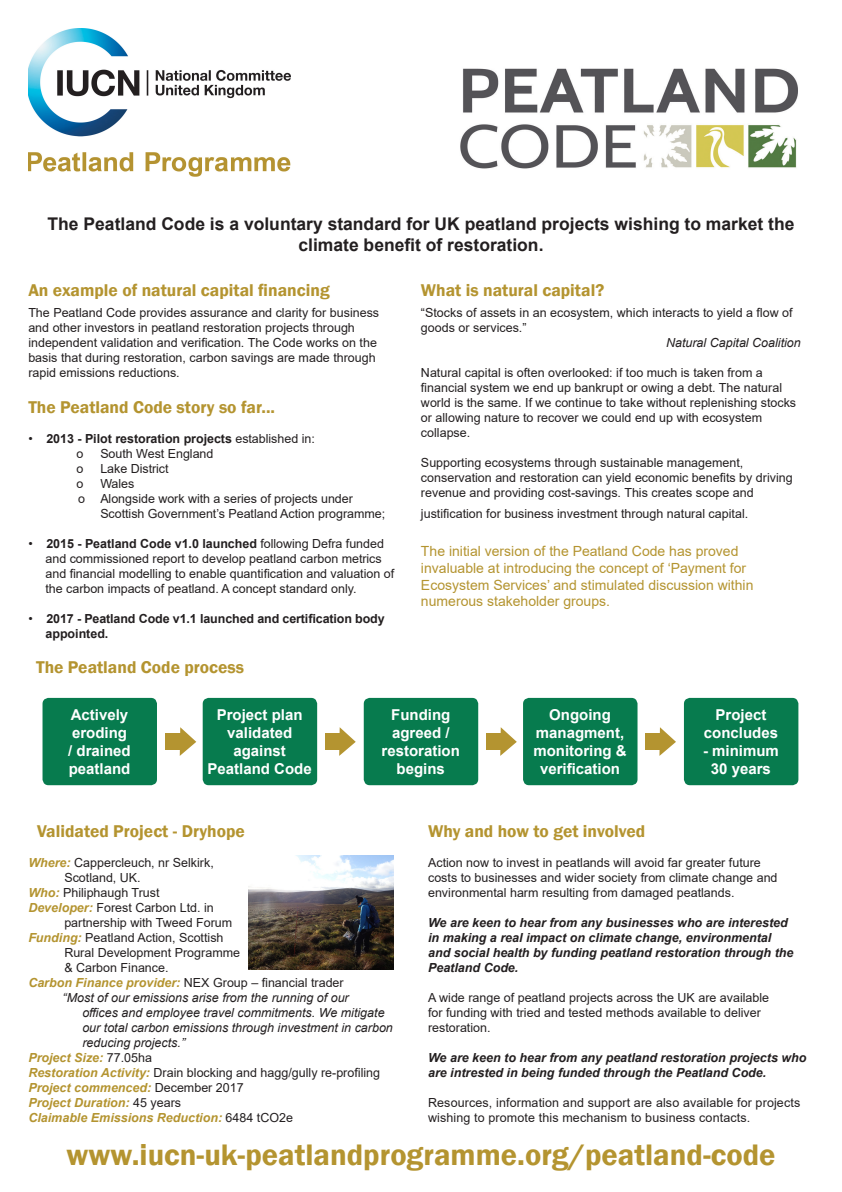
<style>
.page{position:relative;width:842px;height:1192px;background:#fff}
.page>*{position:absolute;margin:0;border:0;box-sizing:border-box;transform-origin:0 0}
.t1{font:600 30.5px "Franklin Gothic";color:#b49430}
.t2{font:600 17.5px "Franklin Gothic";color:#b49430}
.t3{font:700 17.5px/21px "Arial";color:#231f20;text-align:center}
.t4{font:700 15px/18px "Arial";color:#fff;text-align:center}
.t5{font:14px/16.8px "Arial";color:#b49430}
.t6{font:12.5px/15px "Arial";color:#231f20}
.t7{font:italic 700 12.5px/15px "Arial";color:#231f20}
.t8{font:italic 12.5px/15px "Arial";color:#231f20}
.t9{font:italic 700 12.5px "Arial";color:#b49430}
.t10{font:700 12.5px/15px "Arial";letter-spacing:-.01em;color:#231f20}
.s1{font-weight:400}
.s2{font-weight:700}
.s3{font-weight:700;font-style:italic;color:#b49430}
.s4{font-weight:400;font-style:normal;color:#231f20}
</style>
<div class="page">
<img style="left:28px;top:28px;width:262px;height:148px">
<img style="left:460px;top:68px;width:338px;height:101px">
<img style="left:248px;top:855px;width:146px;height:114px">
<div style="left:43px;top:698px;width:114px;height:87px;background:#077b4e;border-radius:6px"></div>
<div style="left:203px;top:698px;width:114px;height:87px;background:#077b4e;border-radius:6px"></div>
<div style="left:364px;top:698px;width:114px;height:87px;background:#077b4e;border-radius:6px"></div>
<div style="left:523px;top:698px;width:114px;height:87px;background:#077b4e;border-radius:6px"></div>
<div style="left:684px;top:698px;width:114px;height:87px;background:#077b4e;border-radius:6px"></div>
<div style="left:165px;top:733px;width:16px;height:17px;background:#b49430"></div>
<svg style="left:180px;top:727px;width:16px;height:29px"></svg>
<div style="left:325px;top:733px;width:15px;height:17px;background:#b49430"></div>
<svg style="left:339px;top:727px;width:17px;height:29px"></svg>
<div style="left:486px;top:733px;width:15px;height:17px;background:#b49430"></div>
<svg style="left:500px;top:727px;width:17px;height:29px"></svg>
<div style="left:645px;top:733px;width:16px;height:17px;background:#b49430"></div>
<svg style="left:659px;top:727px;width:17px;height:29px"></svg>
<p class="t3" style="left:48px;top:213px;width:748px">The Peatland Code is a voluntary standard for UK peatland projects wishing to market the climate benefit of restoration.</p>
<p class="t2" style="left:28px;top:279px;width:303px">An example of natural capital financing</p>
<p class="t6" style="left:28px;top:305px;width:352px">The Peatland Code provides assurance and clarity for business and other investors in peatland restoration projects through independent validation and verification. The Code works on the basis that during restoration, carbon savings are made through rapid emissions reductions.</p>
<p class="t2" style="left:28px;top:397px;width:248px">The Peatland Code story so far...</p>
<p class="t10" style="left:28px;top:431px;width:288px"><span class="s1">•</span> 2013 - Pilot restoration projects <span class="s1">established in:</span></p>
<p class="t6" style="left:76px;top:446px;width:8px">o</p>
<p class="t6" style="left:100px;top:446px;width:115px">South West England</p>
<p class="t6" style="left:76px;top:461px;width:8px">o</p>
<p class="t6" style="left:100px;top:461px;width:70px">Lake District</p>
<p class="t6" style="left:76px;top:476px;width:8px">o</p>
<p class="t6" style="left:100px;top:476px;width:36px">Wales</p>
<p class="t6" style="left:100px;top:491px;width:286px;text-indent:-22px">o Alongside work with a series of projects under<br>Scottish Government’s Peatland Action programme;</p>
<p class="t6" style="left:46px;top:536px;width:350px;text-indent:-17px">• <span class="s2">2015 - Peatland Code v1.0 launched</span> following Defra funded and commissioned report to develop peatland carbon metrics and financial modelling to enable quantification and valuation of the carbon impacts of peatland. A concept standard only.</p>
<p class="t10" style="left:46px;top:611px;width:341px;text-indent:-17px"><span class="s1">•</span> 2017 - Peatland Code v1.1 launched and certification body appointed.</p>
<p class="t2" style="left:421px;top:279px;width:185px">What is natural capital?</p>
<p class="t6" style="left:421px;top:305px;width:373px">“Stocks of assets in an ecosystem, which interacts to yield a flow of goods or services.”</p>
<p class="t8" style="left:666px;top:335px;width:136px">Natural Capital Coalition</p>
<p class="t6" style="left:421px;top:365px;width:377px">Natural capital is often overlooked: if too much is taken from a financial system we end up bankrupt or owing a debt. The natural world is the same. If we continue to take without replenishing stocks or allowing nature to recover we could end up with ecosystem collapse.</p>
<p class="t6" style="left:421px;top:455px;width:373px">Supporting ecosystems through sustainable management, conservation and restoration can yield economic benefits by driving revenue and providing cost-savings. This creates scope and</p>
<p class="t6" style="left:421px;top:506px;width:329px">justification for business investment through natural capital.</p>
<p class="t5" style="left:421px;top:543px;width:334px">The initial version of the Peatland Code has proved invaluable at introducing the concept of ‘Payment for Ecosystem Services’ and stimulated discussion within numerous stakeholder groups.</p>
<p class="t2" style="left:36px;top:657px;width:210px">The Peatland Code process</p>
<p class="t4" style="left:68px;top:706px;width:64px;text-align:left">Actively eroding / drained peatland</p>
<p class="t4" style="left:208px;top:706px;width:106px">Project plan validated against<br>Peatland Code</p>
<p class="t4" style="left:391px;top:706px;width:61px">Funding</p>
<p class="t4" style="left:382px;top:724px;width:80px">agreed / restoration begins</p>
<p class="t4" style="left:533px;top:706px;width:95px">Ongoing managment, monitoring &amp; verification</p>
<p class="t4" style="left:704px;top:706px;width:76px">Project concludes</p>
<p class="t4" style="left:703px;top:742px;width:77px">- minimum<br>30 years</p>
<p class="t2" style="left:37px;top:821px;width:209px">Validated Project - Dryhope</p>
<p class="t6" style="left:28px;top:855px;width:187px"><span class="s3">Where:</span> Cappercleuch, nr Selkirk,</p>
<p class="t6" style="left:64px;top:870px;width:78px">Scotland, UK.</p>
<p class="t6" style="left:28px;top:885px;width:133px"><span class="s3">Who:</span> Philiphaugh Trust</p>
<p class="t6" style="left:64px;top:900px;width:169px;text-indent:-36px"><span class="s3">Developer:</span> Forest Carbon Ltd. in partnership with Tweed Forum</p>
<p class="t6" style="left:64px;top:930px;width:177px;text-indent:-36px"><span class="s3">Funding:</span> Peatland Action, Scottish<br>Rural Development Programme</p>
<p class="t6" style="left:64px;top:960px;width:106px">&amp; Carbon Finance.</p>
<p class="t6" style="left:28px;top:975px;width:317px"><span class="s3">Carbon Finance provider:</span> NEX Group – financial trader</p>
<p class="t8" style="left:82px;top:990px;width:312px;text-indent:-20px">“Most of our emissions arise from the running of our<br>offices and employee travel commitments. We mitigate our total carbon emissions through investment in carbon reducing projects.”</p>
<p class="t9" style="left:28px;top:1049px;width:125px">Project Size: <span class="s4">77.05ha</span></p>
<p class="t6" style="left:28px;top:1065px;width:353px"><span class="s3">Restoration Activity:</span> Drain blocking and hagg/gully re-profiling</p>
<p class="t9" style="left:28px;top:1079px;width:217px">Project commenced: <span class="s4">December 2017</span></p>
<p class="t9" style="left:28px;top:1094px;width:154px">Project Duration: <span class="s4">45 years</span></p>
<p class="t9" style="left:28px;top:1109px;width:266px">Claimable Emissions Reduction: <span class="s4">6484 tCO2e</span></p>
<p class="t2" style="left:428px;top:821px;width:219px">Why and how to get involved</p>
<p class="t6" style="left:428px;top:855px;width:351px">Action now to invest in peatlands will avoid far greater future costs to businesses and wider society from climate change and environmental harm resulting from damaged peatlands.</p>
<p class="t7" style="left:428px;top:916px;width:367px">We are keen to hear from any businesses who are interested in making a real impact on climate change, environmental and social health by funding peatland restoration through the Peatland Code.</p>
<p class="t6" style="left:428px;top:990px;width:343px">A wide range of peatland projects across the UK are available for funding with tried and tested methods available to deliver restoration.</p>
<p class="t7" style="left:428px;top:1051px;width:380px">We are keen to hear from any peatland restoration projects who are intrested in being funded through the Peatland Code.</p>
<p class="t6" style="left:428px;top:1095px;width:374px">Resources, information and support are also available for projects wishing to promote this mechanism to business contacts.</p>
<p class="t1" style="left:67px;top:1136px;width:711px">www.iucn-uk-peatlandprogramme.org/peatland-code</p>
</div>
